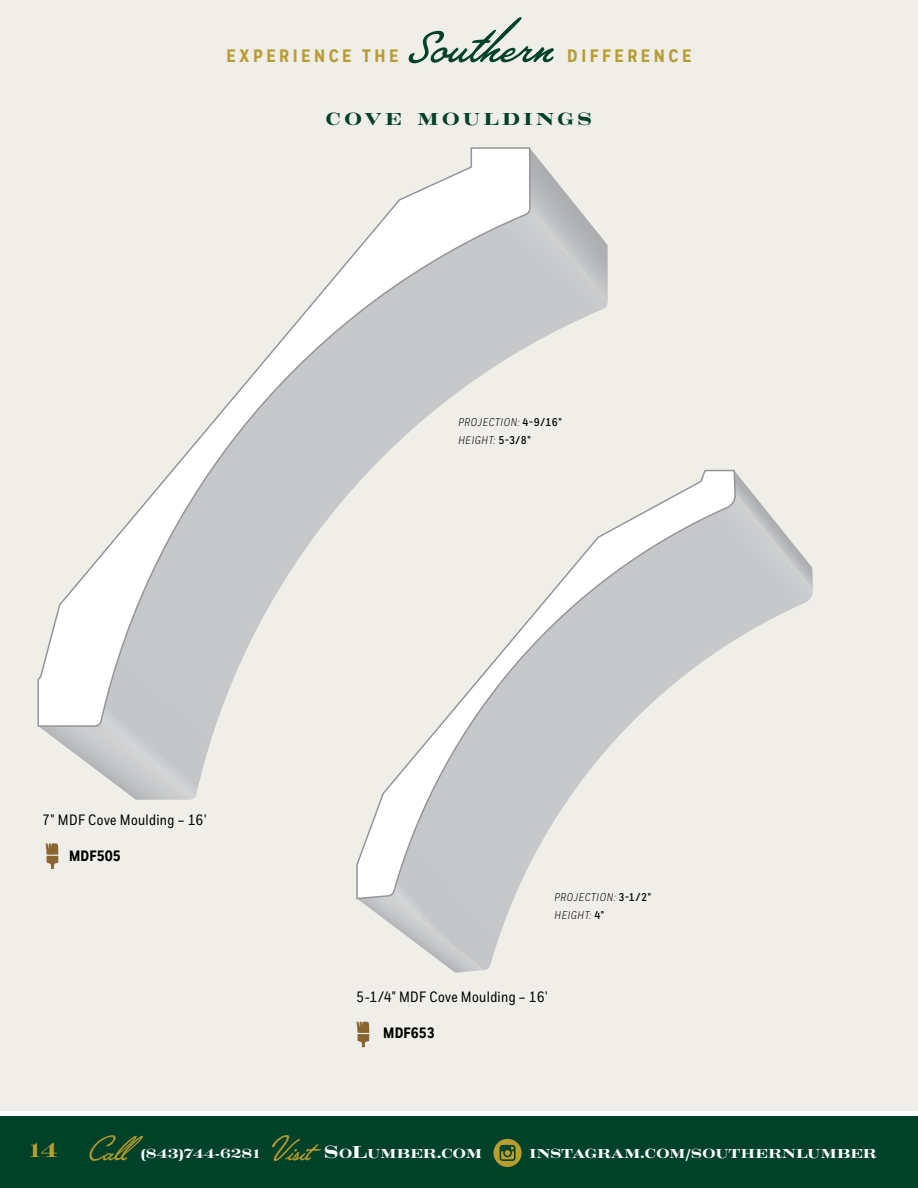
<style>
.page{position:relative;width:918px;height:1188px;background:#fff}
.page>*{position:absolute;margin:0;border:0;box-sizing:border-box;transform-origin:0 0}
.t1{font:90px "Lakeside";color:#004129}
.t2{font:45px "Lakeside";letter-spacing:-.005em;color:#b89d30}
.t3{font:700 21px "Craw Mod URW";color:#b89d30}
.t4{font:700 18px "Fort Cond";letter-spacing:.2em;color:#b89d30}
.t5{font:700 18px "Craw Mod URW";letter-spacing:.2em;color:#004129}
.t6{font:15px "Fort Cond";letter-spacing:.025em;color:#000}
.t7{font:700 15px "Fort Cond";letter-spacing:.005em;color:#000}
.t8{font:700 13.5px "Craw Mod URW";letter-spacing:.035em;color:#fff}
.t9{font:italic 300 11.25px/18px "Fort Cond";letter-spacing:.055em;color:#000}
.s1{font-weight:500;font-style:normal}
.s2{font-size:18px}
</style>
<div class="page">
<div style="left:0;top:1116px;width:918px;height:72px;background:#004129"></div>
<div style="left:0;top:0;width:918px;height:1112px;background:#f0eee9"></div>
<svg style="left:494px;top:1139px;width:28px;height:28px"></svg>
<svg style="left:531px;top:150px;width:47px;height:58px"></svg>
<svg style="left:531px;top:208px;width:77px;height:137px"></svg>
<svg style="left:38px;top:147px;width:493px;height:653px"></svg>
<svg style="left:45px;top:843px;width:14px;height:26px"></svg>
<svg style="left:356px;top:1021px;width:14px;height:26px"></svg>
<svg style="left:736px;top:473px;width:18px;height:22px"></svg>
<svg style="left:359px;top:900px;width:123px;height:73px"></svg>
<svg style="left:388px;top:495px;width:425px;height:475px"></svg>
<svg style="left:356px;top:470px;width:380px;height:430px"></svg>
<h3 class="t4" style="left:227px;top:44px;width:173px">EXPERIENCE THE</h3>
<h1 class="t1" style="left:409px;top:-23px;width:146px">Southern</h1>
<h3 class="t4" style="left:567px;top:44px;width:126px">DIFFERENCE</h3>
<h3 class="t5" style="left:326px;top:107px;width:268px">COVE MOULDINGS</h3>
<p class="t9" style="left:458px;top:413px;width:105px">PROJECTION: <span class="s1">4-9/16"<br></span>HEIGHT: <span class="s1">5-3/8"</span></p>
<h3 class="t6" style="left:42px;top:811px;width:166px">7" MDF Cove Moulding – 16'</h3>
<h3 class="t7" style="left:69px;top:846px;width:53px">MDF505</h3>
<p class="t9" style="left:554px;top:888px;width:98px">PROJECTION: <span class="s1">3-1/2"<br></span>HEIGHT: <span class="s1">4"</span></p>
<h3 class="t6" style="left:356px;top:988px;width:193px">5-1/4" MDF Cove Moulding – 16'</h3>
<h3 class="t7" style="left:383px;top:1024px;width:53px">MDF653</h3>
<h2 class="t2" style="left:87px;top:1117px;width:42px">Call</h2>
<h3 class="t3" style="left:27px;top:1137px;width:31px">14</h3>
<p class="t8" style="left:141px;top:1145px;width:122px">(843)744-6281</p>
<h2 class="t2" style="left:269px;top:1117px;width:43px">Visit</h2>
<p class="t8" style="left:324px;top:1145px;width:159px"><span class="s2">S</span>O<span class="s2">L</span>UMBER.COM</p>
<p class="t8" style="left:529px;top:1145px;width:349px">INSTAGRAM.COM/SOUTHERNLUMBER</p>
</div>
